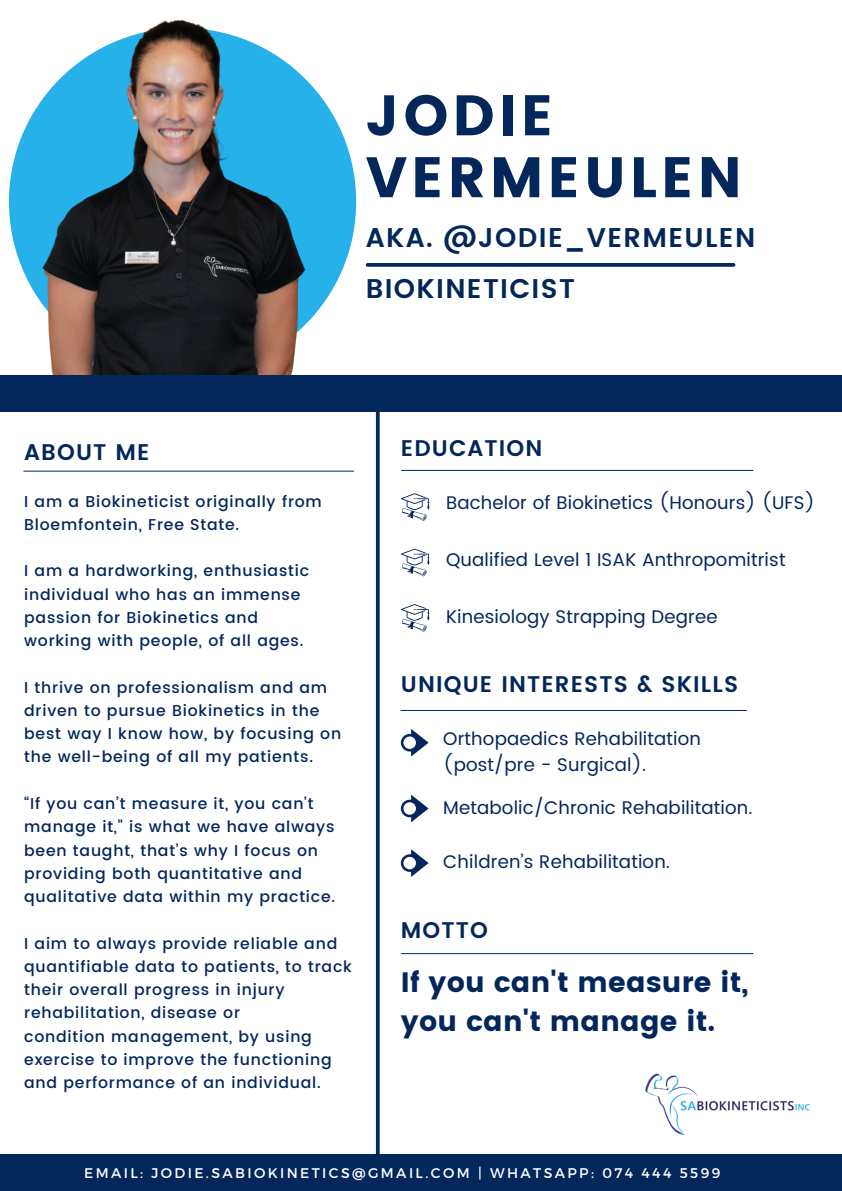
<style>
.page{position:relative;width:842px;height:1191px;background:#fff}
.page>*{position:absolute;margin:0;border:0;box-sizing:border-box;transform-origin:0 0}
.t1{font:57px "Poppins";letter-spacing:.07em;color:#03265b}
.t2{font:28px/39px "Poppins";letter-spacing:.01em;color:#03265b}
.t3{font:600 27.1px "Poppins";letter-spacing:.05em;color:#03265b}
.t4{font:600 22.6px "Poppins";letter-spacing:.05em;color:#03265b}
.t5{font:18.3px "Poppins";letter-spacing:.01em;color:#03265b}
.t6{font:500 15.7px/23.2px "Poppins";letter-spacing:.05em;color:#03265b}
.t7{font:14px "Montserrat";letter-spacing:.17em;color:#fff}
</style>
<div class="page">
<div style="left:0;top:1153px;width:842px;height:37px;background:#03265b"></div>
<svg style="left:376px;top:412px;width:4px;height:742px;background:#173768"></svg>
<svg style="left:368px;top:263px;width:365px;height:4px"></svg>
<hr style="left:401px;top:953px;width:352px;height:1px;background:#03265b">
<hr style="left:24px;top:470px;width:330px;height:1px;background:#03265b">
<svg style="left:401px;top:493px;width:28px;height:28px"></svg>
<svg style="left:401px;top:548px;width:28px;height:28px"></svg>
<svg style="left:401px;top:604px;width:28px;height:27px"></svg>
<hr style="left:401px;top:470px;width:352px;height:1px;background:#03265b">
<svg style="left:401px;top:729px;width:28px;height:27px"></svg>
<svg style="left:401px;top:794px;width:28px;height:28px"></svg>
<svg style="left:401px;top:849px;width:28px;height:27px"></svg>
<hr style="left:401px;top:710px;width:346px;height:1px;background:#03265b">
<img style="left:9px;top:20px;width:358px;height:355px">
<div style="left:0;top:375px;width:842px;height:37px;background:#03265b"></div>
<img style="left:645px;top:1073px;width:165px;height:63px">
<p class="t1" style="left:366px;top:82px;width:189px">JODIE</p>
<p class="t1" style="left:366px;top:144px;width:378px">VERMEULEN</p>
<p class="t3" style="left:366px;top:221px;width:391px">AKA. @JODIE_VERMEULEN</p>
<p class="t3" style="left:366px;top:273px;width:211px">BIOKINETICIST</p>
<p class="t4" style="left:24px;top:439px;width:127px">ABOUT ME</p>
<p class="t6" style="left:24px;top:489px;width:299px">I am a Biokineticist originally from<br>Bloemfontein, Free State.</p>
<p class="t6" style="left:24px;top:559px;width:286px">I am a hardworking, enthusiastic individual who has an immense passion for Biokinetics and</p>
<p class="t6" style="left:24px;top:629px;width:281px">working with people, of all ages.</p>
<p class="t6" style="left:24px;top:675px;width:318px">I thrive on professionalism and am driven to pursue Biokinetics in the best way I know how, by focusing on the well-being of all my patients.</p>
<p class="t6" style="left:24px;top:791px;width:313px">“If you can’t measure it, you can't manage it," is what we have always been taught, that’s why I focus on providing both quantitative and qualitative data within my practice.</p>
<p class="t6" style="left:24px;top:931px;width:329px">I aim to always provide reliable and quantifiable data to patients, to track their overall progress in injury rehabilitation, disease or</p>
<p class="t6" style="left:24px;top:1024px;width:309px">condition management, by using exercise to improve the functioning and performance of an individual.</p>
<p class="t4" style="left:401px;top:435px;width:143px">EDUCATION</p>
<p class="t5" style="left:446px;top:492px;width:370px">Bachelor of Biokinetics (Honours) (UFS)</p>
<p class="t5" style="left:446px;top:549px;width:341px">Qualified Level 1 ISAK Anthropomitrist</p>
<p class="t5" style="left:446px;top:606px;width:273px">Kinesiology Strapping Degree</p>
<p class="t4" style="left:401px;top:671px;width:339px">UNIQUE INTERESTS &amp; SKILLS</p>
<p class="t5" style="left:443px;top:728px;width:259px">Orthopaedics Rehabilitation</p>
<p class="t5" style="left:443px;top:753px;width:205px">(post/pre - Surgical).</p>
<p class="t5" style="left:443px;top:796px;width:311px">Metabolic/Chronic Rehabilitation.</p>
<p class="t5" style="left:443px;top:851px;width:228px">Children’s Rehabilitation.</p>
<p class="t4" style="left:401px;top:916px;width:89px">MOTTO</p>
<p class="t2" style="left:401px;top:962px;width:349px">If you can't measure it, you can't manage it.</p>
<p class="t7" style="left:84px;top:1163px;width:638px">EMAIL: JODIE.SABIOKINETICS@GMAIL.COM | WHATSAPP: 074 444 5599</p>
</div>
